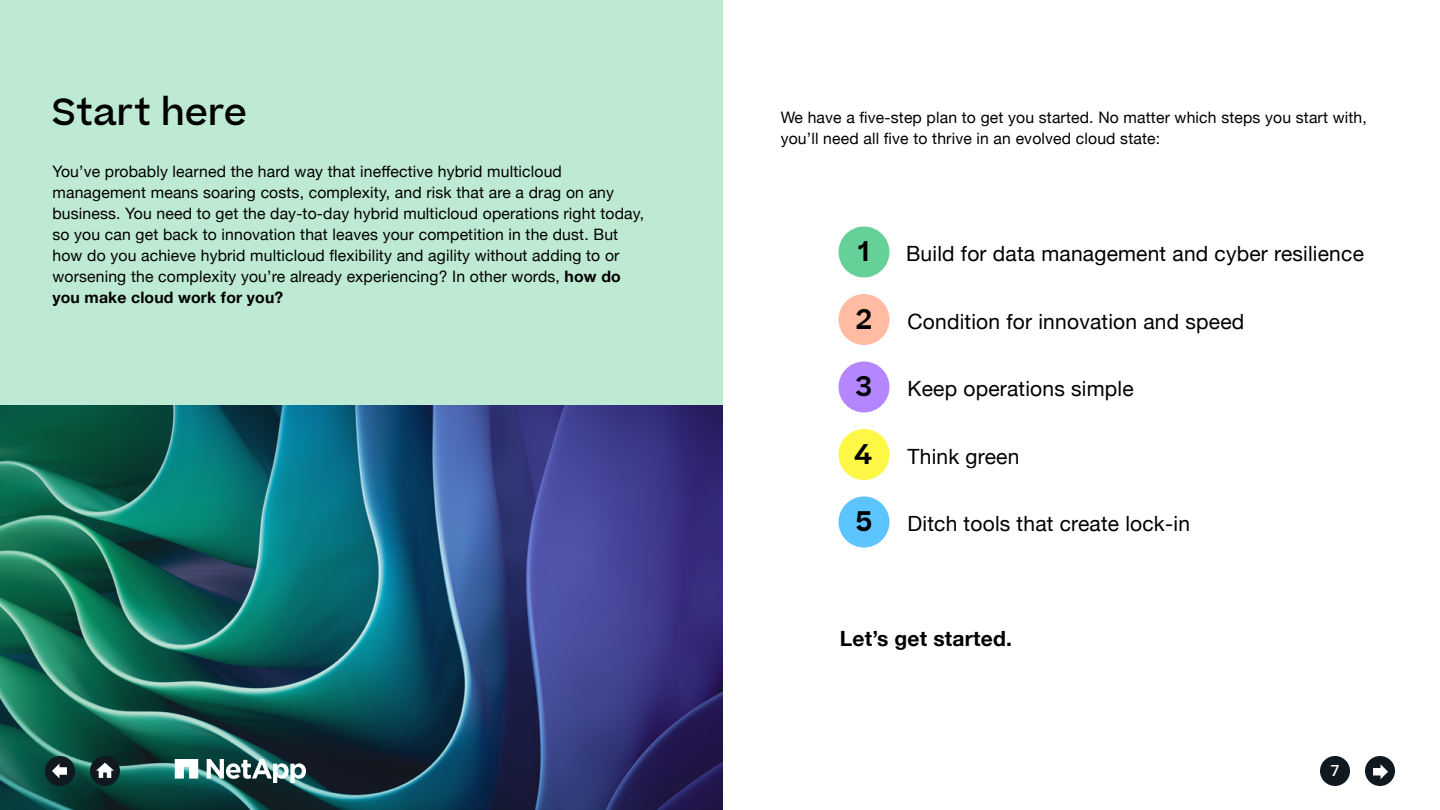
<style>
.page{position:relative;width:1440px;height:810px;background:#fff}
.page>*{position:absolute;margin:0;border:0;box-sizing:border-box;transform-origin:0 0}
.t1{font:500 36px "Beatrice";color:#000}
.t2{font:600 27px "Beatrice";color:#000}
.t3{font:21px "Helvetica Neue";letter-spacing:.01em;color:#000}
.t4{font:700 21px "Helvetica Neue";letter-spacing:.01em;color:#000}
.t5{font:15.75px/21px "Helvetica Neue";letter-spacing:.01em;color:#000}
.t6{font:500 15px "Beatrice";color:#fff}
.s1{font-weight:700}
</style>
<div class="page">
<div style="left:0;top:0;width:723px;height:810px;background:#beead3"></div>
<img style="left:0;top:405px;width:722px;height:405px">
<div style="left:838px;top:226px;width:52px;height:52px;background:#65d097;border-radius:50%"></div>
<div style="left:838px;top:294px;width:52px;height:51px;background:#ffbca3;border-radius:50%"></div>
<div style="left:838px;top:362px;width:52px;height:50px;background:#b486ff;border-radius:50%"></div>
<div style="left:838px;top:429px;width:52px;height:51px;background:#fff746;border-radius:50%"></div>
<div style="left:838px;top:496px;width:52px;height:52px;background:#5cc4ff;border-radius:50%"></div>
<svg style="left:207px;top:759px;width:99px;height:24px;background:#7c9797"></svg>
<svg style="left:175px;top:759px;width:23px;height:20px"></svg>
<div style="left:1320px;top:756px;width:30px;height:30px;background:#101820;border-radius:50%"></div>
<div style="left:90px;top:756px;width:30px;height:30px;background:#101820;border-radius:50%"></div>
<svg style="left:96px;top:763px;width:18px;height:15px"></svg>
<div style="left:1365px;top:756px;width:30px;height:30px;background:#101820;border-radius:50%"></div>
<svg style="left:1373px;top:764px;width:15px;height:15px"></svg>
<div style="left:45px;top:756px;width:30px;height:30px;background:#101820;border-radius:50%"></div>
<svg style="left:52px;top:764px;width:15px;height:14px"></svg>
<h1 class="t1" style="left:52px;top:88px;width:196px">Start here</h1>
<p class="t5" style="left:52px;top:162px;width:593px">You’ve probably learned the hard way that ineffective hybrid multicloud management means soaring costs, complexity, and risk that are a drag on any business. You need to get the day-to-day hybrid multicloud operations right today, so you can get back to innovation that leaves your competition in the dust. But how do you achieve hybrid multicloud flexibility and agility without adding to or worsening the complexity you’re already experiencing? In other words, <span class="s1">how do you make cloud work for you?</span></p>
<p class="t5" style="left:781px;top:108px;width:588px">We have a five-step plan to get you started. No matter which steps you start with, you’ll need all five to thrive in an evolved cloud state:</p>
<h2 class="t2" style="left:858px;top:233px;width:13px">1</h2>
<h3 class="t3" style="left:906px;top:239px;width:459px">Build for data management and cyber resilience</h3>
<h2 class="t2" style="left:856px;top:301px;width:18px">2</h2>
<h3 class="t3" style="left:908px;top:306px;width:338px">Condition for innovation and speed</h3>
<h2 class="t2" style="left:856px;top:368px;width:18px">3</h2>
<h3 class="t3" style="left:908px;top:374px;width:228px">Keep operations simple</h3>
<h2 class="t2" style="left:855px;top:436px;width:19px">4</h2>
<h3 class="t3" style="left:908px;top:441px;width:113px">Think green</h3>
<h2 class="t2" style="left:856px;top:503px;width:18px">5</h2>
<h3 class="t3" style="left:908px;top:509px;width:284px">Ditch tools that create lock-in</h3>
<h3 class="t4" style="left:840px;top:623px;width:173px">Let’s get started.</h3>
<p class="t6" style="left:1331px;top:761px;width:10px">7</p>
</div>
